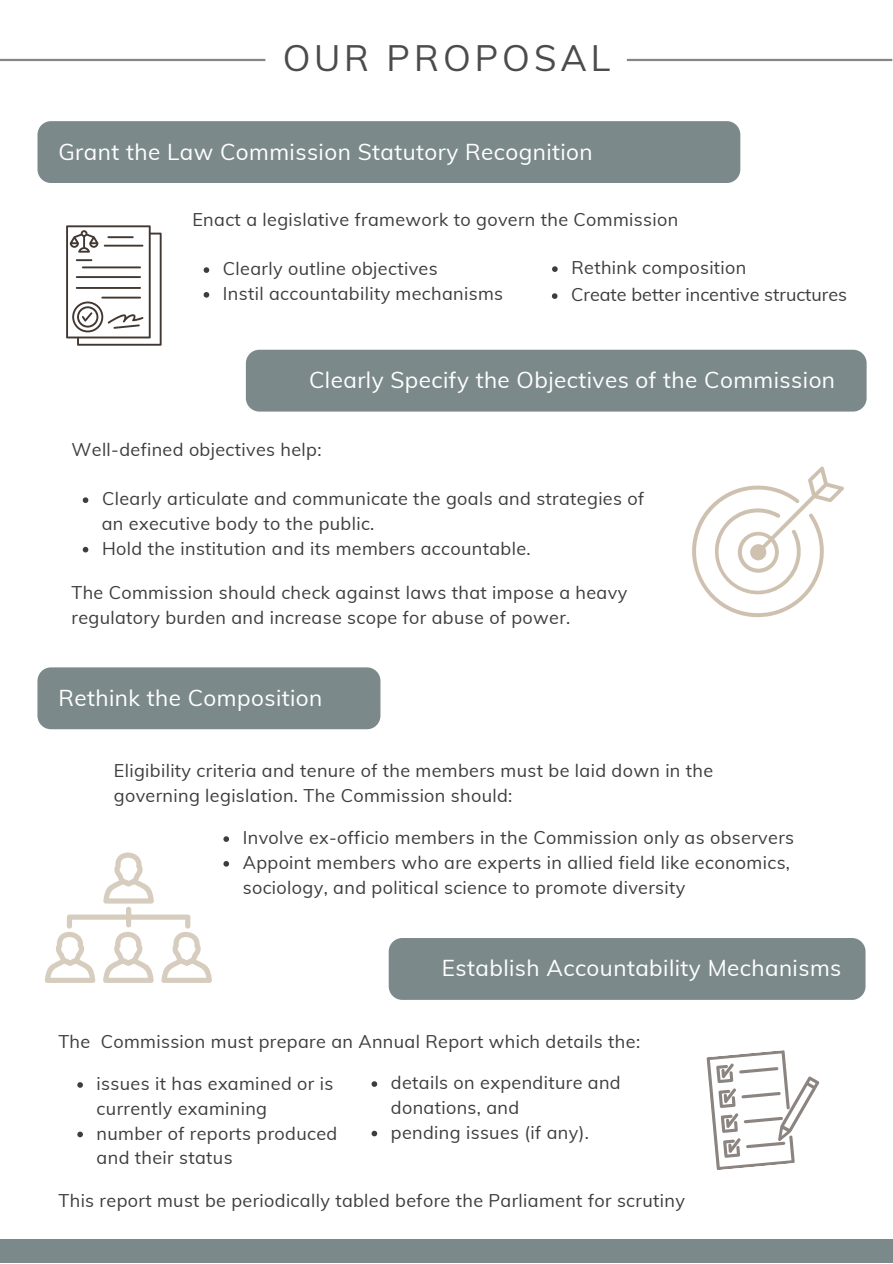
<style>
.page{position:relative;width:893px;height:1264px;background:#fff}
.page>*{position:absolute;margin:0;border:0;box-sizing:border-box;transform-origin:0 0}
.t1{font:36px "Muli";letter-spacing:.11em;color:#3d3d3d}
.t2{font:22.5px "Muli";letter-spacing:.02em;color:#fff}
.t3{font:18px/24.8px "Muli";letter-spacing:.02em;color:#3d3d3d}
.t4{font:18px "Muli";color:#3d3d3d}
</style>
<div class="page">
<div style="left:37px;top:121px;width:703px;height:62px;background:#7c898b;border-radius:13px"></div>
<hr style="left:0;top:59px;width:265px;height:2px;background:#868686">
<hr style="left:626px;top:59px;width:266px;height:2px;background:#868686">
<svg style="left:66px;top:225px;width:96px;height:121px"></svg>
<svg style="left:692px;top:466px;width:151px;height:151px"></svg>
<div style="left:246px;top:350px;width:620px;height:61px;background:#7c898b;border-radius:13px"></div>
<div style="left:37px;top:667px;width:343px;height:62px;background:#7c898b;border-radius:13px"></div>
<div style="left:388px;top:938px;width:477px;height:61px;background:#7c898b;border-radius:13px"></div>
<svg style="left:706px;top:1050px;width:114px;height:120px"></svg>
<div style="left:126px;top:906px;width:5px;height:13px;background:#d7cdbf;border-radius:3px"></div>
<svg style="left:103px;top:852px;width:51px;height:51px"></svg>
<svg style="left:45px;top:914px;width:167px;height:68px"></svg>
<div style="left:126px;top:914px;width:5px;height:13px;background:#d7cdbf;border-radius:3px"></div>
<div style="left:0;top:1238px;width:892px;height:24px;background:#7c898b"></div>
<svg style="left:223px;top:836px;width:6px;height:5px"></svg>
<svg style="left:223px;top:861px;width:6px;height:5px"></svg>
<svg style="left:83px;top:497px;width:5px;height:6px"></svg>
<svg style="left:83px;top:547px;width:5px;height:5px"></svg>
<svg style="left:204px;top:267px;width:5px;height:6px"></svg>
<svg style="left:204px;top:292px;width:5px;height:5px"></svg>
<svg style="left:552px;top:293px;width:5px;height:6px"></svg>
<svg style="left:552px;top:266px;width:5px;height:6px"></svg>
<svg style="left:77px;top:1082px;width:6px;height:5px"></svg>
<svg style="left:77px;top:1131px;width:6px;height:6px"></svg>
<svg style="left:371px;top:1081px;width:6px;height:5px"></svg>
<svg style="left:371px;top:1130px;width:6px;height:6px"></svg>
<h1 class="t1" style="left:282px;top:35px;width:330px">OUR PROPOSAL</h1>
<p class="t2" style="left:58px;top:137px;width:536px">Grant the Law Commission Statutory Recognition</p>
<p class="t3" style="left:192px;top:206px;width:487px">Enact a legislative framework to govern the Commission</p>
<p class="t3" style="left:223px;top:256px;width:282px">Clearly outline objectives<br>Instil accountability mechanisms</p>
<p class="t3" style="left:571px;top:255px;width:176px">Rethink composition</p>
<p class="t4" style="left:571px;top:283px;width:277px">Create better incentive structures</p>
<p class="t2" style="left:309px;top:365px;width:527px">Clearly Specify the Objectives of the Commission</p>
<p class="t3" style="left:71px;top:436px;width:251px">Well-defined objectives help:</p>
<p class="t3" style="left:102px;top:486px;width:543px">Clearly articulate and communicate the goals and strategies of</p>
<p class="t3" style="left:102px;top:535px;width:430px">Hold the institution and its members accountable.</p>
<p class="t3" style="left:102px;top:511px;width:274px">an executive body to the public.</p>
<p class="t3" style="left:71px;top:580px;width:557px">The Commission should check against laws that impose a heavy regulatory burden and increase scope for abuse of power.</p>
<p class="t2" style="left:58px;top:683px;width:265px">Rethink the Composition</p>
<p class="t3" style="left:114px;top:757px;width:601px">Eligibility criteria and tenure of the members must be laid down in the governing legislation. The Commission should:</p>
<p class="t3" style="left:243px;top:825px;width:553px">Involve ex-officio members in the Commission only as observers<br>Appoint members who are experts in allied field like economics, sociology, and political science to promote diversity</p>
<p class="t2" style="left:442px;top:953px;width:401px">Establish Accountability Mechanisms</p>
<p class="t3" style="left:58px;top:1028px;width:583px">The Commission must prepare an Annual Report which details the:</p>
<p class="t3" style="left:97px;top:1070px;width:242px">issues it has examined or is currently examining<br>number of reports produced and their status</p>
<p class="t3" style="left:391px;top:1069px;width:231px">details on expenditure and donations, and<br>pending issues (if any).</p>
<p class="t3" style="left:59px;top:1187px;width:627px">This report must be periodically tabled before the Parliament for scrutiny</p>
</div>
